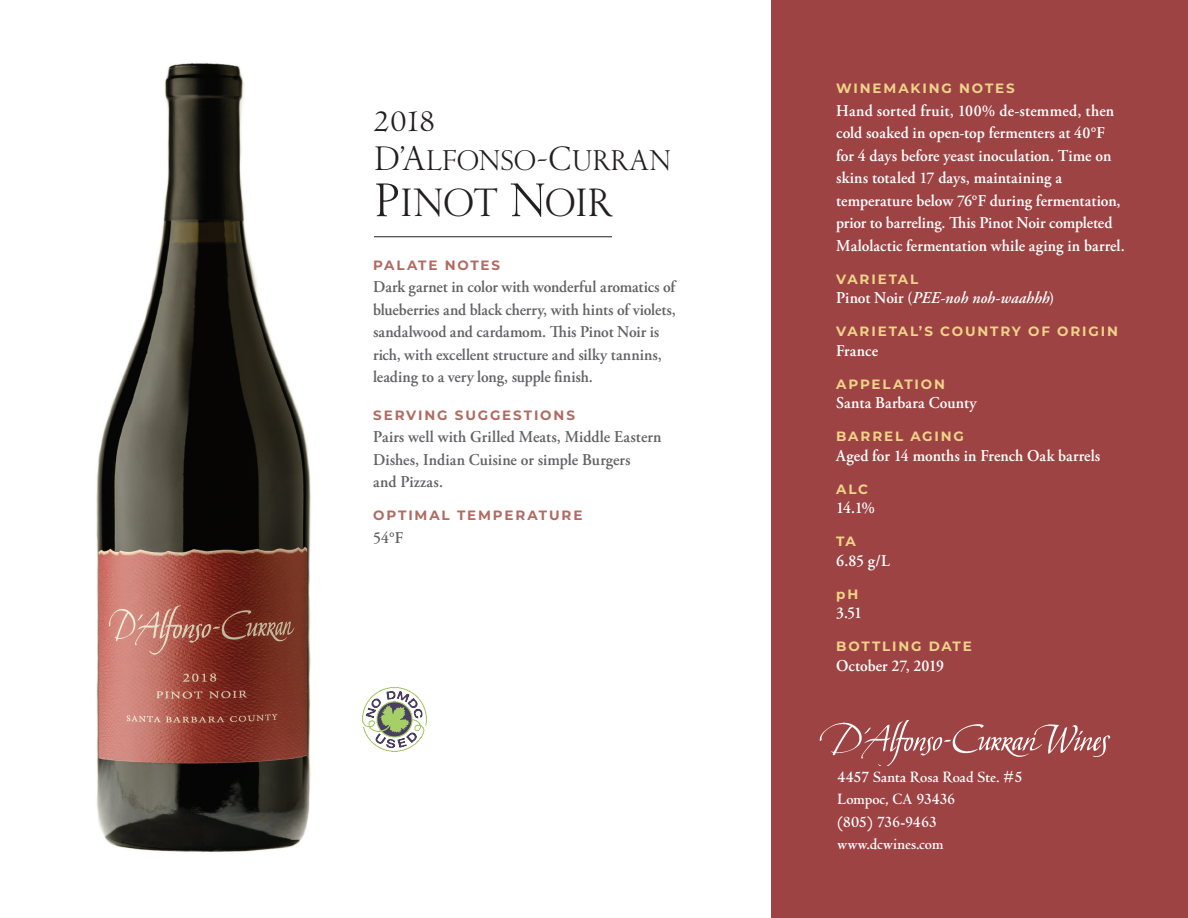
<style>
.page{position:relative;width:1188px;height:918px;background:#fff}
.page>*{position:absolute;margin:0;border:0;box-sizing:border-box;transform-origin:0 0}
.t1{font:45.3px "Fairbank MT Std SC840";letter-spacing:-.02em;color:#231f20}
.t2{font:32.7px "Fairbank MT Std SC840";letter-spacing:-.015em;color:#231f20}
.t3{font:31.5px "Centaur MT SC840";color:#231f20}
.t4{font:600 16.5px/22.5px "Adobe Garamond Pro";letter-spacing:.005em;color:#fff;scale:.95 1}
.t5{font:600 16.5px/22.5px "Adobe Garamond Pro";color:#636366;scale:.95 1}
.t6{font:700 16.5px/22.5px "Centaur";color:#fff;scale:.95 1}
.t7{font:italic 600 16.5px "Adobe Garamond Pro";letter-spacing:.005em;color:#fff;scale:.95 1}
.t8{font:700 13.5px "Montserrat";letter-spacing:.14em;color:#efd389}
.t9{font:700 13.5px "Montserrat";letter-spacing:.14em;color:#b06b62}
.s1{font-size:39px}
.s2{font-size:54px}
.s3{font-style:normal}
</style>
<div class="page">
<hr style="left:374px;top:236px;width:238px;height:1px;background:#231f20">
<div style="left:771px;top:0;width:417px;height:918px;background:#9e4343"></div>
<img style="left:819px;top:720px;width:292px;height:45px">
<img style="left:96px;top:62px;width:267px;height:790px">
<img style="left:363px;top:687px;width:64px;height:64px">
<h3 class="t3" style="left:374px;top:104px;width:63px">2018</h3>
<h2 class="t2" style="left:374px;top:139px;width:299px"><span class="s1">D’A</span>LFONSO<span class="s1">-C</span>URRAN</h2>
<h1 class="t1" style="left:374px;top:174px;width:241px"><span class="s2">P</span>INOT <span class="s2">N</span>OIR</h1>
<p class="t9" style="left:373px;top:255px;width:129px">PALATE N OTES</p>
<p class="t5" style="left:373px;top:276px;width:320px">Dark garnet in color with wonderful aromatics of blueberries and black cherry, with hints of violets, sandalwood and cardamom. This Pinot Noir is rich, with excellent structure and silky tannins, leading to a very long, supple finish.</p>
<p class="t9" style="left:373px;top:405px;width:203px">SERVING SUGGESTIONS</p>
<p class="t5" style="left:373px;top:426px;width:305px">Pairs well with Grilled Meats, Middle Eastern<br>Dishes, Indian Cuisine or simple Burgers<br>and Pizzas.</p>
<p class="t9" style="left:373px;top:506px;width:211px">OPTIMAL TEMPERATURE</p>
<p class="t5" style="left:373px;top:526px;width:33px">54°F</p>
<p class="t8" style="left:836px;top:79px;width:180px">WINEMAKING NOTES</p>
<p class="t4" style="left:836px;top:100px;width:305px">Hand sorted fruit, 100% de-stemmed, then cold soaked in open-top fermenters at 40°F for 4 days before yeast inoculation. Time on skins totaled 17 days, maintaining a temperature below 76°F during fermentation, prior to barreling. This Pinot Noir completed Malolactic fermentation while aging in barrel.</p>
<p class="t8" style="left:836px;top:269px;width:84px">VARIETAL</p>
<p class="t7" style="left:836px;top:289px;width:231px"><span class="s3">Pinot Noir (</span>PEE-noh noh-waahhh<span class="s3">)</span></p>
<p class="t8" style="left:836px;top:322px;width:23px">VARIETAL</p>
<p class="t8" style="left:919px;top:322px;width:71px">’S COUNTR</p>
<p class="t8" style="left:1012px;top:322px;width:57px">Y OF ORIGIN</p>
<p class="t4" style="left:836px;top:340px;width:46px">France</p>
<p class="t8" style="left:836px;top:374px;width:110px">APPELATION</p>
<p class="t4" style="left:836px;top:392px;width:149px">Santa Barbara County</p>
<p class="t8" style="left:836px;top:427px;width:129px">BARREL AGING</p>
<p class="t4" style="left:836px;top:445px;width:280px">Aged for 14 months in French Oak barrels</p>
<p class="t8" style="left:836px;top:479px;width:33px">AL C</p>
<p class="t4" style="left:836px;top:497px;width:43px">14.1%</p>
<p class="t8" style="left:836px;top:532px;width:11px">TA</p>
<p class="t4" style="left:836px;top:550px;width:58px">6.85 g/L</p>
<p class="t8" style="left:836px;top:584px;width:24px">PH</p>
<p class="t4" style="left:836px;top:602px;width:29px">3.51</p>
<p class="t8" style="left:836px;top:637px;width:137px">BOTTLING DATE</p>
<p class="t4" style="left:836px;top:655px;width:115px">October 27, 2019</p>
<p class="t6" style="left:838px;top:766px;width:196px">4457 Santa Rosa Road Ste. #5<br>Lompoc, CA 93436<br>(805) 736-9463 www.dcwines.com</p>
</div>
